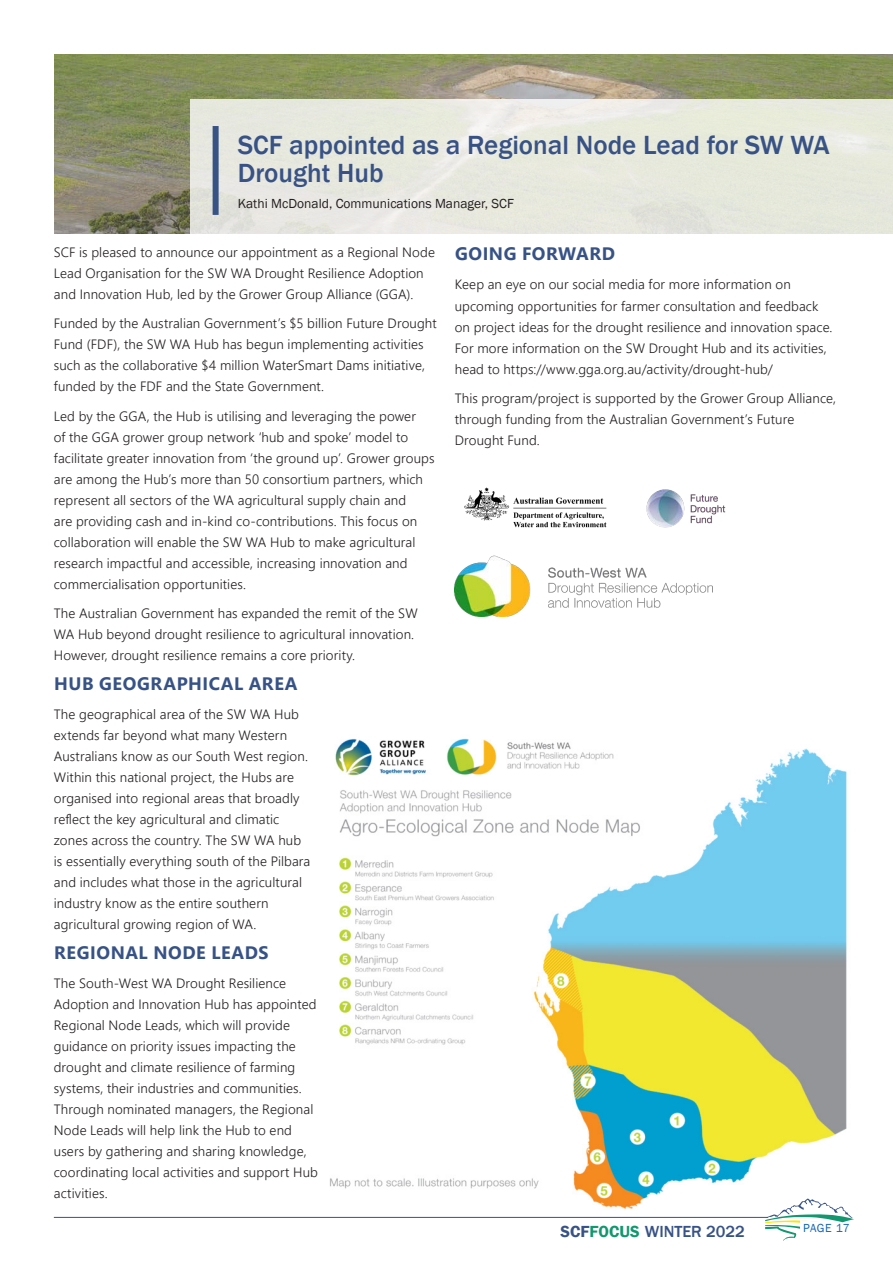
<style>
.page{position:relative;width:893px;height:1263px;background:#fff}
.page>*{position:absolute;margin:0;border:0;box-sizing:border-box;transform-origin:0 0}
.t1{font:500 27px/28.5px "Franklin Gothic";color:#385285}
.t2{font:700 18px "Segoe UI";letter-spacing:.03em;color:#375285}
.t3{font:500 16.5px "Franklin Gothic";color:#375285}
.t4{font:300 13.5px/21px "Segoe UI";letter-spacing:.01em;color:#231f20}
.t5{font:13.5px "Franklin Gothic";color:#231f20}
.Page_Numbering{font:12px "Franklin Gothic";letter-spacing:.015em;color:#1666b1}
.s1{font-weight:600}
.s2{font-weight:600;color:#13976e}
</style>
<div class="page">
<img style="left:54px;top:54px;width:839px;height:179px">
<svg style="left:191px;top:100px;width:702px;height:134px;background:#e7e8de"></svg>
<div style="left:213px;top:126px;width:6px;height:89px;background:#375285"></div>
<img style="left:464px;top:487px;width:262px;height:41px">
<img style="left:330px;top:738px;width:517px;height:471px">
<img style="left:455px;top:555px;width:257px;height:62px">
<svg style="left:765px;top:1198px;width:89px;height:43px"></svg>
<hr style="left:54px;top:1217px;width:714px;height:1px;background:#375285">
<p class="t1" style="left:238px;top:131px;width:593px">SCF appointed as a Regional Node Lead for SW WA<br>Drought Hub</p>
<p class="t5" style="left:238px;top:195px;width:278px">Kathi McDonald, Communications Manager, SCF</p>
<p class="t4" style="left:54px;top:240px;width:383px">SCF is pleased to announce our appointment as a Regional Node<br>Lead Organisation for the SW WA Drought Resilience Adoption and Innovation Hub, led by the Grower Group Alliance (GGA).</p>
<p class="t4" style="left:54px;top:312px;width:384px">Funded by the Australian Government’s $5 billion Future Drought Fund (FDF), the SW WA Hub has begun implementing activities such as the collaborative $4 million WaterSmart Dams initiative, funded by the FDF and the State Government.</p>
<p class="t4" style="left:54px;top:404px;width:382px">Led by the GGA, the Hub is utilising and leveraging the power<br>of the GGA grower group network ‘hub and spoke’ model to facilitate greater innovation from ‘the ground up’. Grower groups are among the Hub’s more than 50 consortium partners, which represent all sectors of the WA agricultural supply chain and<br>are providing cash and in-kind co-contributions. This focus on collaboration will enable the SW WA Hub to make agricultural research impactful and accessible, increasing innovation and commercialisation opportunities.</p>
<p class="t4" style="left:54px;top:602px;width:365px">The Australian Government has expanded the remit of the SW<br>WA Hub beyond drought resilience to agricultural innovation.<br>However, drought resilience remains a core priority.</p>
<p class="t2" style="left:54px;top:666px;width:245px">HUB GEOGRAPHICAL AREA</p>
<p class="t4" style="left:54px;top:703px;width:258px">The geographical area of the SW WA Hub extends far beyond what many Western Australians know as our South West region.<br>Within this national project, the Hubs are organised into regional areas that broadly reflect the key agricultural and climatic zones across the country. The SW WA hub is essentially everything south of the Pilbara and includes what those in the agricultural industry know as the entire southern agricultural growing region of WA.</p>
<p class="t2" style="left:54px;top:935px;width:216px">REGIONAL NODE LEADS</p>
<p class="t4" style="left:54px;top:972px;width:266px">The South-West WA Drought Resilience Adoption and Innovation Hub has appointed Regional Node Leads, which will provide guidance on priority issues impacting the drought and climate resilience of farming systems, their industries and communities.<br>Through nominated managers, the Regional Node Leads will help link the Hub to end users by gathering and sharing knowledge, coordinating local activities and support Hub activities.</p>
<p class="t2" style="left:455px;top:237px;width:161px">GOING FORWARD</p>
<p class="t4" style="left:455px;top:273px;width:379px">Keep an eye on our social media for more information on upcoming opportunities for farmer consultation and feedback on project ideas for the drought resilience and innovation space.<br>For more information on the SW Drought Hub and its activities, head to https://www.gga.org.au/activity/drought-hub/</p>
<p class="t4" style="left:455px;top:386px;width:383px">This program/project is supported by the Grower Group Alliance, through funding from the Australian Government’s Future<br>Drought Fund.</p>
<p class="t3" style="left:560px;top:1221px;width:186px"><span class="s1">SCF</span><span class="s2">FOCUS</span> WINTER 2022</p>
<p class="Page_Numbering" style="left:803px;top:1221px;width:48px">PAGE 17</p>
</div>
